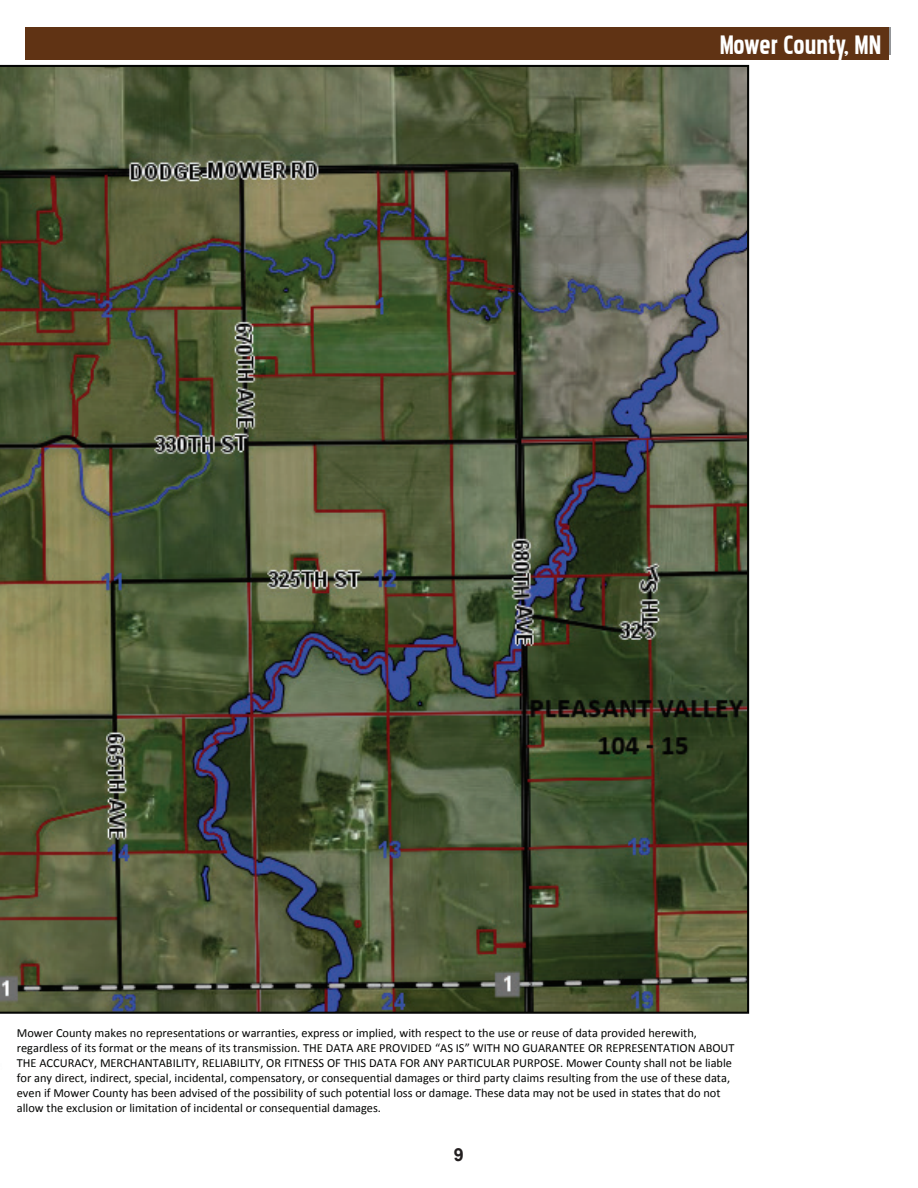
<style>
.page{position:relative;width:918px;height:1188px;background:#fff}
.page>*{position:absolute;margin:0;border:0;box-sizing:border-box;transform-origin:0 0}
.t1{font:33px "Pakenham";color:#fff}
.t2{font:700 18px "Arial";color:#231f20}
.t3{font:12.45px/15px "Calibri";color:#040503}
</style>
<div class="page">
<div style="left:27px;top:27px;width:864px;height:28px;background:#603314"></div>
<div style="left:26px;top:28px;width:864px;height:32px;background:#603314"></div>
<img style="left:0;top:65px;width:749px;height:949px">
<h1 class="t1" style="left:720px;top:30px;width:163px">Mower County, MN</h1>
<p class="t3" style="left:17px;top:1025px;width:719px">Mower County makes no representations or warranties, express or implied, with respect to the use or reuse of data provided herewith, regardless of its format or the means of its transmission. THE DATA ARE PROVIDED “AS IS” WITH NO GUARANTEE OR REPRESENTATION ABOUT THE ACCURACY, MERCHANTABILITY, RELIABILITY, OR FITNESS OF THIS DATA FOR ANY PARTICULAR PURPOSE. Mower County shall not be liable for any direct, indirect, special, incidental, compensatory, or consequential damages or third party claims resulting from the use of these data, even if Mower County has been advised of the possibility of such potential loss or damage. These data may not be used in states that do not allow the exclusion or limitation of incidental or consequential damages.</p>
<h2 class="t2" style="left:454px;top:1143px;width:12px">9</h2>
</div>
